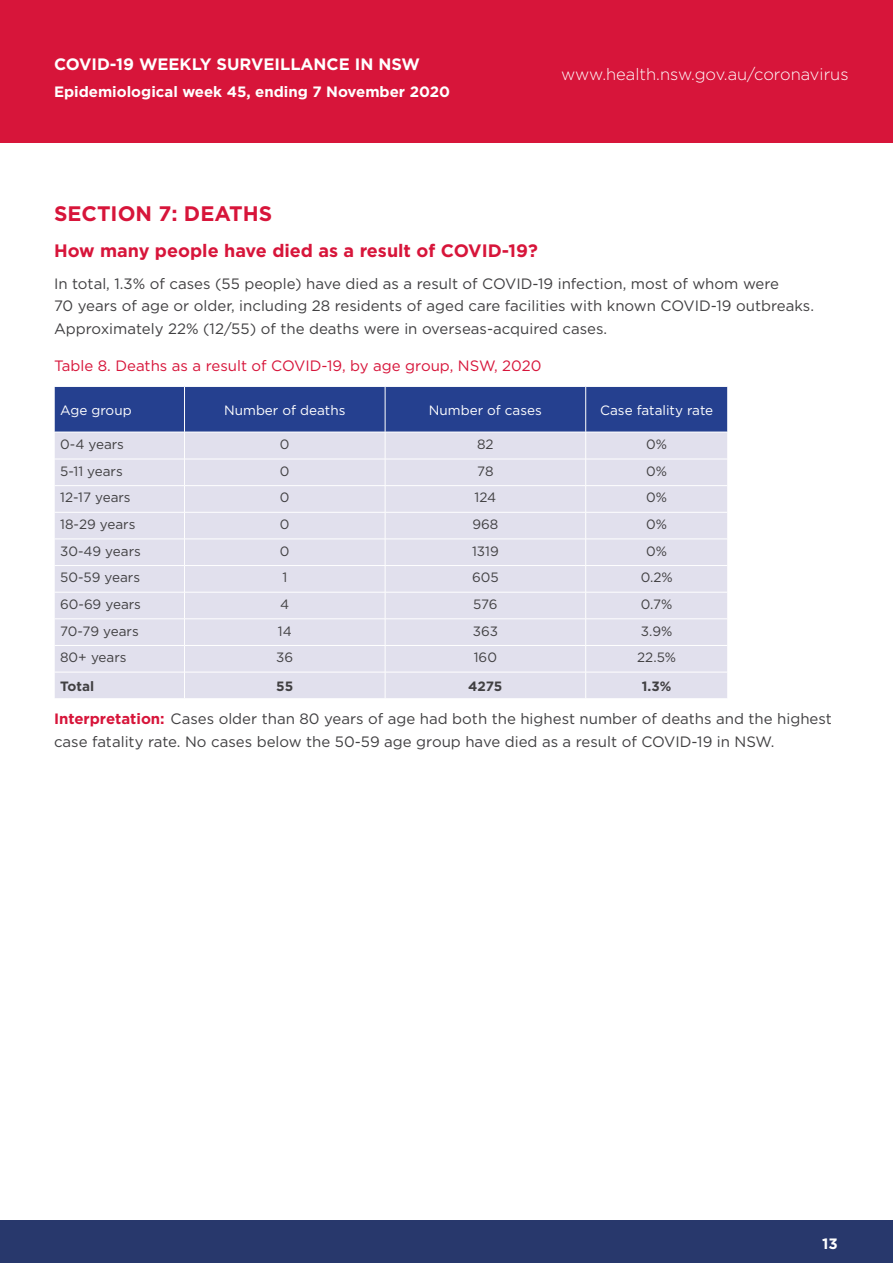
<style>
.page{position:relative;width:893px;height:1263px;background:#fff}
.page>*{position:absolute;margin:0;border:0;box-sizing:border-box;transform-origin:0 0}
.t1{font:700 21px "Gotham";color:#d7153a}
.t2{font:700 18px "Gotham";color:#d7153a}
.t3{font:300 16.5px "Gotham";color:#fff}
.t4{font:700 16.5px "Gotham";color:#fff}
.t5{font:15px/22.5px "Gotham";color:#414042}
.t6{font:15px "Gotham";color:#d7153a}
.t7{font:700 15px "Gotham";color:#fff}
.t8{font:13.5px "Gotham";color:#414042}
.t9{font:13.5px "Gotham";color:#fff}
.t10{font:700 13.5px "Gotham";color:#414042}
.s1{font-weight:700;color:#d7153a}
</style>
<div class="page">
<div style="left:0;top:0;width:893px;height:143px;background:#d7153a"></div>
<div style="left:0;top:1220px;width:893px;height:43px;background:#28386c"></div>
<svg style="left:54px;top:386px;width:674px;height:312px;background:#c7cae0"></svg>
<p class="t4" style="left:54px;top:55px;width:368px">COVID-19 WEEKLY SURVEILLANCE IN NSW</p>
<p class="t7" style="left:54px;top:83px;width:398px">Epidemiological week 45, ending 7 November 2020</p>
<p class="t3" style="left:561px;top:65px;width:289px">www.health.nsw.gov.au/coronavirus</p>
<h1 class="t1" style="left:54px;top:202px;width:220px">SECTION 7: DEATHS</h1>
<p class="t2" style="left:54px;top:240px;width:485px">How many people have died as a result of COVID-19?</p>
<p class="t5" style="left:54px;top:272px;width:761px">In total, 1.3% of cases (55 people) have died as a result of COVID-19 infection, most of whom were<br>70 years of age or older, including 28 residents of aged care facilities with known COVID-19 outbreaks.<br>Approximately 22% (12/55) of the deaths were in overseas-acquired cases.</p>
<p class="t6" style="left:54px;top:358px;width:489px">Table 8. Deaths as a result of COVID-19, by age group, NSW, 2020</p>
<p class="t9" style="left:60px;top:402px;width:73px">Age group</p>
<p class="t9" style="left:224px;top:402px;width:123px">Number of deaths</p>
<p class="t9" style="left:429px;top:402px;width:114px">Number of cases</p>
<p class="t9" style="left:600px;top:402px;width:115px">Case fatality rate</p>
<p class="t8" style="left:60px;top:437px;width:65px">0-4 years</p>
<p class="t8" style="left:280px;top:437px;width:11px">0</p>
<p class="t8" style="left:477px;top:437px;width:18px">82</p>
<p class="t8" style="left:646px;top:437px;width:22px">0%</p>
<p class="t8" style="left:60px;top:463px;width:64px">5-11 years</p>
<p class="t8" style="left:280px;top:463px;width:11px">0</p>
<p class="t8" style="left:477px;top:463px;width:18px">78</p>
<p class="t8" style="left:646px;top:463px;width:22px">0%</p>
<p class="t8" style="left:60px;top:490px;width:72px">12-17 years</p>
<p class="t8" style="left:280px;top:490px;width:11px">0</p>
<p class="t8" style="left:475px;top:490px;width:23px">124</p>
<p class="t8" style="left:646px;top:490px;width:22px">0%</p>
<p class="t8" style="left:60px;top:517px;width:77px">18-29 years</p>
<p class="t8" style="left:280px;top:517px;width:11px">0</p>
<p class="t8" style="left:472px;top:517px;width:27px">968</p>
<p class="t8" style="left:646px;top:517px;width:22px">0%</p>
<p class="t8" style="left:60px;top:543px;width:82px">30-49 years</p>
<p class="t8" style="left:280px;top:543px;width:11px">0</p>
<p class="t8" style="left:472px;top:543px;width:28px">1319</p>
<p class="t8" style="left:646px;top:543px;width:22px">0%</p>
<p class="t8" style="left:60px;top:570px;width:81px">50-59 years</p>
<p class="t8" style="left:282px;top:570px;width:6px">1</p>
<p class="t8" style="left:472px;top:570px;width:28px">605</p>
<p class="t8" style="left:641px;top:570px;width:34px">0.2%</p>
<p class="t8" style="left:60px;top:597px;width:82px">60-69 years</p>
<p class="t8" style="left:280px;top:597px;width:11px">4</p>
<p class="t8" style="left:473px;top:597px;width:26px">576</p>
<p class="t8" style="left:641px;top:597px;width:33px">0.7%</p>
<p class="t8" style="left:60px;top:623px;width:80px">70-79 years</p>
<p class="t8" style="left:278px;top:623px;width:15px">14</p>
<p class="t8" style="left:473px;top:623px;width:27px">363</p>
<p class="t8" style="left:641px;top:623px;width:33px">3.9%</p>
<p class="t8" style="left:60px;top:650px;width:68px">80+ years</p>
<p class="t8" style="left:276px;top:650px;width:19px">36</p>
<p class="t8" style="left:474px;top:650px;width:25px">160</p>
<p class="t8" style="left:637px;top:650px;width:41px">22.5%</p>
<p class="t10" style="left:60px;top:678px;width:35px">Total</p>
<p class="t10" style="left:276px;top:678px;width:19px">55</p>
<p class="t10" style="left:468px;top:678px;width:36px">4275</p>
<p class="t10" style="left:642px;top:678px;width:31px">1.3%</p>
<p class="t5" style="left:54px;top:708px;width:779px"><span class="s1">Interpretation:</span> Cases older than 80 years of age had both the highest number of deaths and the highest case fatality rate. No cases below the 50-59 age group have died as a result of COVID-19 in NSW.</p>
<p class="t7" style="left:822px;top:1235px;width:17px">13</p>
</div>
